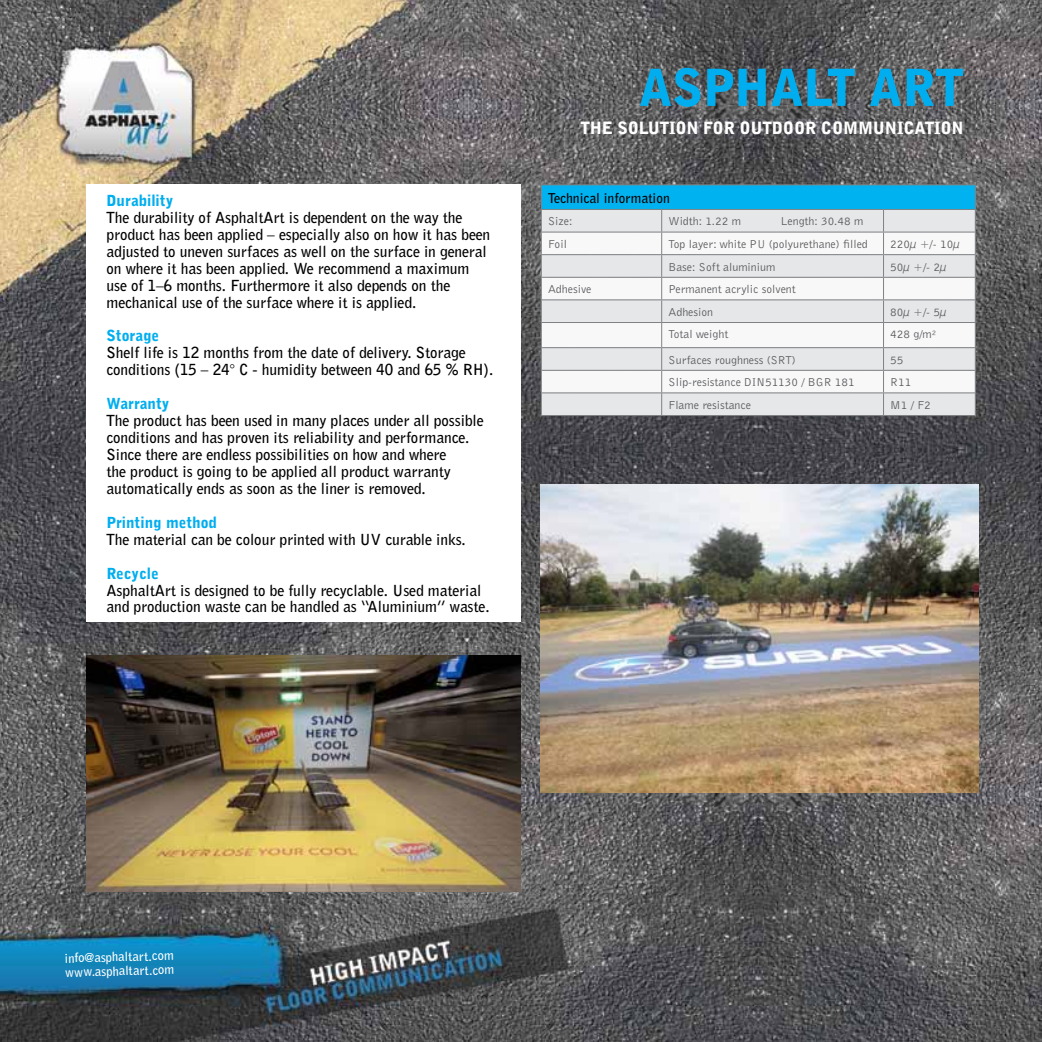
<style>
.page{position:relative;width:1042px;height:1042px;background:#fff}
.page>*{position:absolute;margin:0;border:0;box-sizing:border-box;transform-origin:0 0}
.t1{font:900 50.75px "Bell Gothic BT";letter-spacing:-.01em;color:#00aeef}
.t2{font:900 16.97px "Bell Gothic BT";letter-spacing:-.01em;color:#fff}
.t3{font:700 15.22px/17px "Bell Gothic BT";color:#000}
.t4{font:900 15.22px "Bell Gothic BT";color:#00aeef}
.t5{font:700 13.47px "Bell Gothic BT";color:#000}
.t6{font:700 12.6px/14.2px "Bell Gothic";color:#fff}
.t7{font:11.9px/22.6px "Bell Gothic BT";color:#58595b}
</style>
<div class="page">
<img style="left:0;top:0;width:1042px;height:1042px">
<div style="left:86px;top:184px;width:434px;height:438px;background:#fff"></div>
<div style="left:541px;top:185px;width:434px;height:24px;background:#00b3f0"></div>
<div style="left:542px;top:210px;width:433px;height:205px;background:#e6e7e8"></div>
<svg style="left:542px;top:233px;width:433px;height:159px"></svg>
<hr style="left:541px;top:184px;width:121px;height:1px;background:#808285">
<hr style="left:662px;top:184px;width:221px;height:1px;background:#808285">
<hr style="left:883px;top:184px;width:92px;height:1px;background:#808285">
<hr style="left:541px;top:209px;width:121px;height:1px;background:#808285">
<hr style="left:662px;top:209px;width:221px;height:1px;background:#808285">
<hr style="left:883px;top:209px;width:92px;height:1px;background:#808285">
<hr style="left:541px;top:232px;width:121px;height:1px;background:#808285">
<hr style="left:662px;top:232px;width:221px;height:1px;background:#808285">
<hr style="left:883px;top:232px;width:92px;height:1px;background:#808285">
<hr style="left:541px;top:254px;width:121px;height:1px;background:#808285">
<hr style="left:662px;top:254px;width:221px;height:1px;background:#808285">
<hr style="left:883px;top:254px;width:92px;height:1px;background:#808285">
<hr style="left:541px;top:277px;width:121px;height:1px;background:#808285">
<hr style="left:662px;top:277px;width:221px;height:1px;background:#808285">
<hr style="left:883px;top:277px;width:92px;height:1px;background:#808285">
<hr style="left:541px;top:299px;width:121px;height:1px;background:#808285">
<hr style="left:662px;top:299px;width:221px;height:1px;background:#808285">
<hr style="left:883px;top:299px;width:92px;height:1px;background:#808285">
<hr style="left:541px;top:322px;width:121px;height:1px;background:#808285">
<hr style="left:662px;top:322px;width:221px;height:1px;background:#808285">
<hr style="left:883px;top:322px;width:92px;height:1px;background:#808285">
<hr style="left:541px;top:347px;width:121px;height:1px;background:#808285">
<hr style="left:662px;top:347px;width:221px;height:1px;background:#808285">
<hr style="left:883px;top:347px;width:92px;height:1px;background:#808285">
<hr style="left:541px;top:370px;width:121px;height:1px;background:#808285">
<hr style="left:662px;top:370px;width:221px;height:1px;background:#808285">
<hr style="left:883px;top:370px;width:92px;height:1px;background:#808285">
<hr style="left:541px;top:392px;width:121px;height:1px;background:#808285">
<svg style="left:541px;top:185px;width:1px;height:230px"></svg>
<hr style="left:662px;top:392px;width:221px;height:1px;background:#808285">
<svg style="left:661px;top:210px;width:1px;height:205px"></svg>
<hr style="left:883px;top:392px;width:92px;height:1px;background:#808285">
<svg style="left:883px;top:210px;width:1px;height:205px"></svg>
<svg style="left:975px;top:185px;width:1px;height:230px"></svg>
<hr style="left:541px;top:415px;width:121px;height:1px;background:#808285">
<hr style="left:662px;top:415px;width:221px;height:1px;background:#808285">
<hr style="left:883px;top:415px;width:92px;height:1px;background:#808285">
<img style="left:541px;top:485px;width:438px;height:307px">
<img style="left:86px;top:656px;width:434px;height:235px">
<p class="t4" style="left:106px;top:191px;width:68px">DURABILITY</p>
<p class="t3" style="left:106px;top:208px;width:385px">The durability of AsphaltArt is dependent on the way the product has been applied – especially also on how it has been adjusted to uneven surfaces as well on the surface in general on where it has been applied. We recommend a maximum use of 1–6 months. Furthermore it also depends on the mechanical use of the surface where it is applied.</p>
<p class="t4" style="left:106px;top:326px;width:54px">STORAGE</p>
<p class="t3" style="left:106px;top:344px;width:388px">Shelf life is 12 months from the date of delivery. Storage conditions (15 – 24° C - humidity between 40 and 65 % RH).</p>
<p class="t4" style="left:106px;top:394px;width:65px">WARRANTY</p>
<p class="t3" style="left:106px;top:412px;width:379px">The product has been used in many places under all possible conditions and has proven its reliability and performance.<br>Since there are endless possibilities on how and where<br>the product is going to be applied all product warranty automatically ends as soon as the liner is removed.</p>
<p class="t4" style="left:106px;top:513px;width:112px">PRINTING METHOD</p>
<p class="t3" style="left:106px;top:530px;width:361px">The material can be colour printed with UV curable inks.</p>
<p class="t4" style="left:106px;top:563px;width:54px">RECYCLE</p>
<p class="t3" style="left:106px;top:581px;width:385px">AsphaltArt is designed to be fully recyclable. Used material and production waste can be handled as “Aluminium” waste.</p>
<h1 class="t1" style="left:638px;top:56px;width:327px">ASPHALT ART</h1>
<p class="t2" style="left:580px;top:117px;width:385px">THE SOLUTION FOR OUTDOOR COMMUNICATION</p>
<p class="t5" style="left:548px;top:189px;width:123px">Technical information</p>
<p class="t7" style="left:548px;top:210px;width:26px">Size:</p>
<p class="t7" style="left:668px;top:210px;width:74px">Width: 1.22 m</p>
<p class="t7" style="left:780px;top:210px;width:84px">Length: 30.48 m</p>
<p class="t7" style="left:548px;top:232px;width:20px">Foil</p>
<p class="t7" style="left:668px;top:232px;width:201px">Top layer: white PU (polyurethane) filled</p>
<p class="t7" style="left:890px;top:232px;width:71px">220μ +/- 10μ</p>
<p class="t7" style="left:668px;top:255px;width:108px">Base: Soft aluminium</p>
<p class="t7" style="left:890px;top:255px;width:58px">50μ +/- 2μ</p>
<p class="t7" style="left:548px;top:278px;width:45px">Adhesive</p>
<p class="t7" style="left:668px;top:278px;width:129px">Permanent acrylic solvent<br>Adhesion</p>
<p class="t7" style="left:890px;top:300px;width:58px">80μ +/- 5μ</p>
<p class="t7" style="left:668px;top:323px;width:61px">Total weight</p>
<p class="t7" style="left:890px;top:323px;width:47px">428 g/m²</p>
<p class="t7" style="left:668px;top:348px;width:129px">Surfaces roughness (SRT)</p>
<p class="t7" style="left:890px;top:348px;width:15px">55</p>
<p class="t7" style="left:668px;top:371px;width:188px">Slip-resistance DIN51130 / BGR 181</p>
<p class="t7" style="left:890px;top:371px;width:23px">R11</p>
<p class="t7" style="left:668px;top:393px;width:84px">Flame resistance</p>
<p class="t7" style="left:890px;top:393px;width:42px">M1 / F2</p>
<p class="t6" style="left:64px;top:951px;width:111px;rotate:-2deg">info@asphaltart.com www.asphaltart.com</p>
</div>
